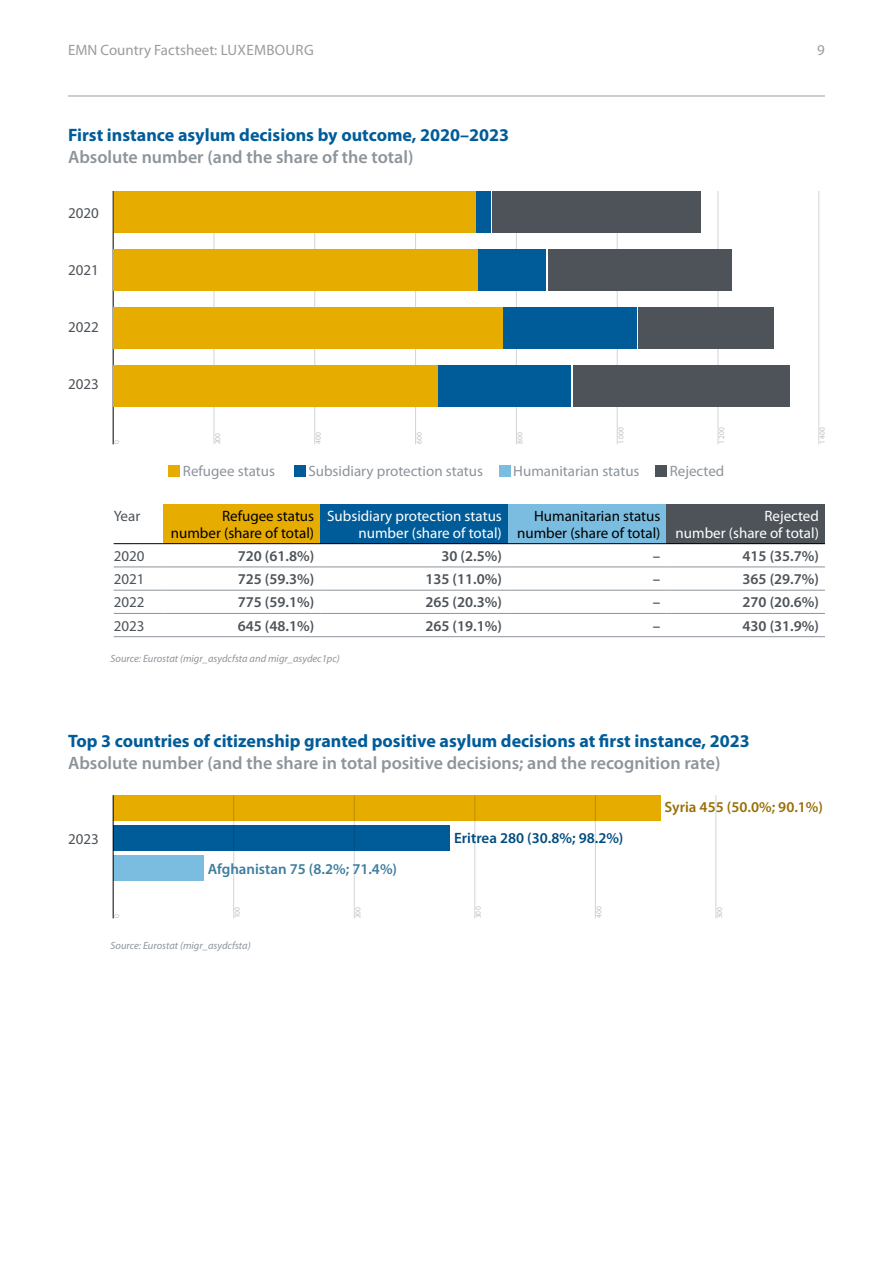
<style>
.page{position:relative;width:893px;height:1263px;background:#fff}
.page>*{position:absolute;margin:0;border:0;box-sizing:border-box;transform-origin:0 0}
.GR_header{font:700 18px "Myriad Pro";color:#005c99}
.GR_subheader_P{font:600 18px "Myriad Pro";color:#8d949a}
.GR_values{font:600 15px "Myriad Pro";color:#4d5359}
.GR_axis{font:15px/16.5px "Myriad Pro";color:#fff;text-align:right}
.GR_axis-2{font:15px/16.5px "Myriad Pro";color:#000;text-align:right}
.t1{font:15px "Myriad Pro";color:#8d949a}
.GR_axis-3{font:15px "Myriad Pro";color:#4d5359}
.t2{font:15px "Myriad Pro";color:#9c9c9d}
.GR_values-2{font:600 15px "Myriad Pro";color:#3d7d9e}
.GR_values-3{font:600 15px "Myriad Pro";color:#004c80}
.GR_values-4{font:600 15px "Myriad Pro";color:#996f05}
.GR_source{font:italic 10.5px "Myriad Pro";color:#8d949a}
.t3{font:7.5px "Myriad Pro";letter-spacing:.025em;color:#bbbfc2}
</style>
<div class="page">
<hr style="left:68px;top:96px;width:757px;height:1px;background:#9c9c9d">
<div style="left:164px;top:504px;width:156px;height:40px;background:#e6ac00"></div>
<div style="left:320px;top:504px;width:188px;height:40px;background:#005c99"></div>
<div style="left:508px;top:504px;width:158px;height:40px;background:#7abde1"></div>
<div style="left:666px;top:504px;width:159px;height:40px;background:#4d5359"></div>
<hr style="left:114px;top:566px;width:50px;height:1px;background:#8d949a">
<hr style="left:164px;top:566px;width:156px;height:1px;background:#8d949a">
<hr style="left:320px;top:566px;width:188px;height:1px;background:#8d949a">
<hr style="left:508px;top:566px;width:158px;height:1px;background:#8d949a">
<hr style="left:666px;top:566px;width:159px;height:1px;background:#8d949a">
<hr style="left:114px;top:590px;width:50px;height:1px;background:#8d949a">
<hr style="left:164px;top:590px;width:156px;height:1px;background:#8d949a">
<hr style="left:320px;top:590px;width:188px;height:1px;background:#8d949a">
<hr style="left:508px;top:590px;width:158px;height:1px;background:#8d949a">
<hr style="left:666px;top:590px;width:159px;height:1px;background:#8d949a">
<hr style="left:114px;top:613px;width:50px;height:1px;background:#8d949a">
<hr style="left:164px;top:613px;width:156px;height:1px;background:#8d949a">
<hr style="left:320px;top:613px;width:188px;height:1px;background:#8d949a">
<hr style="left:508px;top:613px;width:158px;height:1px;background:#8d949a">
<hr style="left:666px;top:613px;width:159px;height:1px;background:#8d949a">
<hr style="left:114px;top:636px;width:50px;height:1px;background:#8d949a">
<hr style="left:164px;top:636px;width:156px;height:1px;background:#8d949a">
<hr style="left:320px;top:636px;width:188px;height:1px;background:#8d949a">
<hr style="left:508px;top:636px;width:158px;height:1px;background:#8d949a">
<hr style="left:666px;top:636px;width:159px;height:1px;background:#8d949a">
<hr style="left:114px;top:543px;width:50px;height:1px;background:#000">
<hr style="left:164px;top:543px;width:156px;height:1px;background:#000">
<hr style="left:320px;top:543px;width:188px;height:1px;background:#000">
<hr style="left:508px;top:543px;width:158px;height:1px;background:#000">
<hr style="left:666px;top:543px;width:159px;height:1px;background:#000">
<div style="left:169px;top:466px;width:11px;height:11px;background:#e6ac00"></div>
<div style="left:294px;top:466px;width:11px;height:11px;background:#005c99"></div>
<div style="left:499px;top:466px;width:11px;height:11px;background:#7abde1"></div>
<div style="left:655px;top:466px;width:12px;height:11px;background:#4d5359"></div>
<div style="left:113px;top:795px;width:547px;height:25px;background:#e6ac00"></div>
<div style="left:113px;top:825px;width:337px;height:26px;background:#005c99"></div>
<div style="left:113px;top:856px;width:90px;height:25px;background:#7abde1"></div>
<hr style="left:113px;top:795px;width:1px;height:123px;background:#000">
<hr style="left:233px;top:795px;width:1px;height:123px;background:#d1d4d7">
<hr style="left:354px;top:795px;width:1px;height:123px;background:#d1d4d7">
<hr style="left:475px;top:795px;width:1px;height:123px;background:#d1d4d7">
<hr style="left:595px;top:795px;width:1px;height:123px;background:#d1d4d7">
<hr style="left:716px;top:795px;width:1px;height:123px;background:#d1d4d7">
<hr style="left:113px;top:191px;width:1px;height:253px;background:#000">
<hr style="left:214px;top:191px;width:1px;height:253px;background:#d1d4d7">
<hr style="left:314px;top:191px;width:1px;height:253px;background:#d1d4d7">
<hr style="left:415px;top:191px;width:1px;height:253px;background:#d1d4d7">
<hr style="left:516px;top:191px;width:1px;height:253px;background:#d1d4d7">
<hr style="left:617px;top:191px;width:1px;height:253px;background:#d1d4d7">
<hr style="left:718px;top:191px;width:1px;height:253px;background:#d1d4d7">
<hr style="left:818px;top:191px;width:1px;height:253px;background:#d1d4d7">
<div style="left:493px;top:191px;width:208px;height:42px;background:#4d5359"></div>
<div style="left:548px;top:249px;width:183px;height:42px;background:#4d5359"></div>
<div style="left:638px;top:307px;width:136px;height:42px;background:#4d5359"></div>
<div style="left:573px;top:365px;width:216px;height:42px;background:#4d5359"></div>
<div style="left:476px;top:191px;width:15px;height:42px;background:#005c99"></div>
<div style="left:478px;top:249px;width:68px;height:42px;background:#005c99"></div>
<div style="left:503px;top:307px;width:133px;height:42px;background:#005c99"></div>
<div style="left:438px;top:365px;width:133px;height:42px;background:#005c99"></div>
<div style="left:114px;top:191px;width:362px;height:42px;background:#e6ac00"></div>
<div style="left:114px;top:249px;width:364px;height:42px;background:#e6ac00"></div>
<div style="left:114px;top:307px;width:389px;height:42px;background:#e6ac00"></div>
<div style="left:114px;top:365px;width:324px;height:42px;background:#e6ac00"></div>
<p class="t2" style="left:68px;top:40px;width:247px">EMN Country Factsheet: LUXEMBOURG</p>
<p class="t2" style="left:817px;top:40px;width:9px">9</p>
<h3 class="GR_header" style="left:68px;top:123px;width:442px">First instance asylum decisions by outcome, 2020–2023</h3>
<p class="GR_subheader_P" style="left:68px;top:145px;width:347px">Absolute number (and the share of the total)</p>
<p class="GR_axis-3" style="left:68px;top:204px;width:32px">2020</p>
<p class="GR_axis-3" style="left:68px;top:261px;width:32px">2021</p>
<p class="GR_axis-3" style="left:68px;top:318px;width:32px">2022</p>
<p class="GR_axis-3" style="left:68px;top:375px;width:32px">2023</p>
<p class="t3" style="left:112px;top:444px;width:5px;rotate:-90deg">0</p>
<p class="t3" style="left:213px;top:444px;width:13px;rotate:-90deg">200</p>
<p class="t3" style="left:314px;top:444px;width:13px;rotate:-90deg">400</p>
<p class="t3" style="left:415px;top:444px;width:13px;rotate:-90deg">600</p>
<p class="t3" style="left:515px;top:444px;width:13px;rotate:-90deg">800</p>
<p class="t3" style="left:616px;top:444px;width:19px;rotate:-90deg">1 000</p>
<p class="t3" style="left:717px;top:444px;width:19px;rotate:-90deg">1 200</p>
<p class="t3" style="left:818px;top:444px;width:19px;rotate:-90deg">1 400</p>
<p class="t1" style="left:183px;top:461px;width:94px">Refugee status</p>
<p class="t1" style="left:308px;top:461px;width:176px">Subsidiary protection status</p>
<p class="t1" style="left:513px;top:461px;width:128px">Humanitarian status</p>
<p class="t1" style="left:670px;top:461px;width:56px">Rejected</p>
<p class="GR_axis-3" style="left:114px;top:507px;width:28px">Year</p>
<p class="GR_axis-2" style="left:171px;top:508px;width:145px">Refugee status number (share of total)</p>
<p class="GR_axis" style="left:327px;top:508px;width:176px">Subsidiary protection status number (share of total)</p>
<p class="GR_axis-2" style="left:517px;top:508px;width:145px">Humanitarian status number (share of total)</p>
<p class="GR_axis" style="left:676px;top:508px;width:145px">Rejected<br>number (share of total)</p>
<p class="GR_axis-3" style="left:114px;top:547px;width:32px">2020</p>
<p class="GR_values" style="left:238px;top:546px;width:78px">720 (61.8%)</p>
<p class="GR_values" style="left:441px;top:546px;width:62px">30 (2.5%)</p>
<p class="GR_values" style="left:653px;top:546px;width:9px">–</p>
<p class="GR_values" style="left:742px;top:546px;width:78px">415 (35.7%)</p>
<p class="GR_axis-3" style="left:114px;top:570px;width:32px">2021</p>
<p class="GR_values" style="left:238px;top:570px;width:78px">725 (59.3%)</p>
<p class="GR_values" style="left:425px;top:570px;width:78px">135 (11.0%)</p>
<p class="GR_values" style="left:653px;top:570px;width:9px">–</p>
<p class="GR_values" style="left:742px;top:570px;width:78px">365 (29.7%)</p>
<p class="GR_axis-3" style="left:114px;top:593px;width:32px">2022</p>
<p class="GR_values" style="left:238px;top:593px;width:78px">775 (59.1%)</p>
<p class="GR_values" style="left:425px;top:593px;width:78px">265 (20.3%)</p>
<p class="GR_values" style="left:653px;top:593px;width:9px">–</p>
<p class="GR_values" style="left:742px;top:593px;width:78px">270 (20.6%)</p>
<p class="GR_axis-3" style="left:114px;top:616px;width:32px">2023</p>
<p class="GR_values" style="left:238px;top:616px;width:78px">645 (48.1%)</p>
<p class="GR_values" style="left:425px;top:616px;width:78px">265 (19.1%)</p>
<p class="GR_values" style="left:653px;top:616px;width:9px">–</p>
<p class="GR_values" style="left:742px;top:616px;width:78px">430 (31.9%)</p>
<p class="GR_source" style="left:111px;top:652px;width:231px">Source: Eurostat (migr_asydcfsta and migr_asydec1pc)</p>
<h3 class="GR_header" style="left:68px;top:729px;width:683px">Top 3 countries of citizenship granted positive asylum decisions at first instance, 2023</h3>
<p class="GR_subheader_P" style="left:68px;top:751px;width:654px">Absolute number (and the share in total positive decisions; and the recognition rate)</p>
<p class="GR_axis-3" style="left:68px;top:829px;width:32px">2023</p>
<p class="GR_values-2" style="left:208px;top:860px;width:191px">Afghanistan 75 (8.2%; 71.4%)</p>
<p class="GR_values-3" style="left:454px;top:829px;width:171px">Eritrea 280 (30.8%; 98.2%)</p>
<p class="GR_values-4" style="left:665px;top:798px;width:160px">Syria 455 (50.0%; 90.1%)</p>
<p class="t3" style="left:112px;top:918px;width:5px;rotate:-90deg">0</p>
<p class="t3" style="left:233px;top:918px;width:13px;rotate:-90deg">100</p>
<p class="t3" style="left:353px;top:918px;width:13px;rotate:-90deg">200</p>
<p class="t3" style="left:474px;top:918px;width:13px;rotate:-90deg">300</p>
<p class="t3" style="left:594px;top:918px;width:13px;rotate:-90deg">400</p>
<p class="t3" style="left:715px;top:918px;width:13px;rotate:-90deg">500</p>
<p class="GR_source" style="left:111px;top:939px;width:142px">Source: Eurostat (migr_asydcfsta)</p>
</div>
